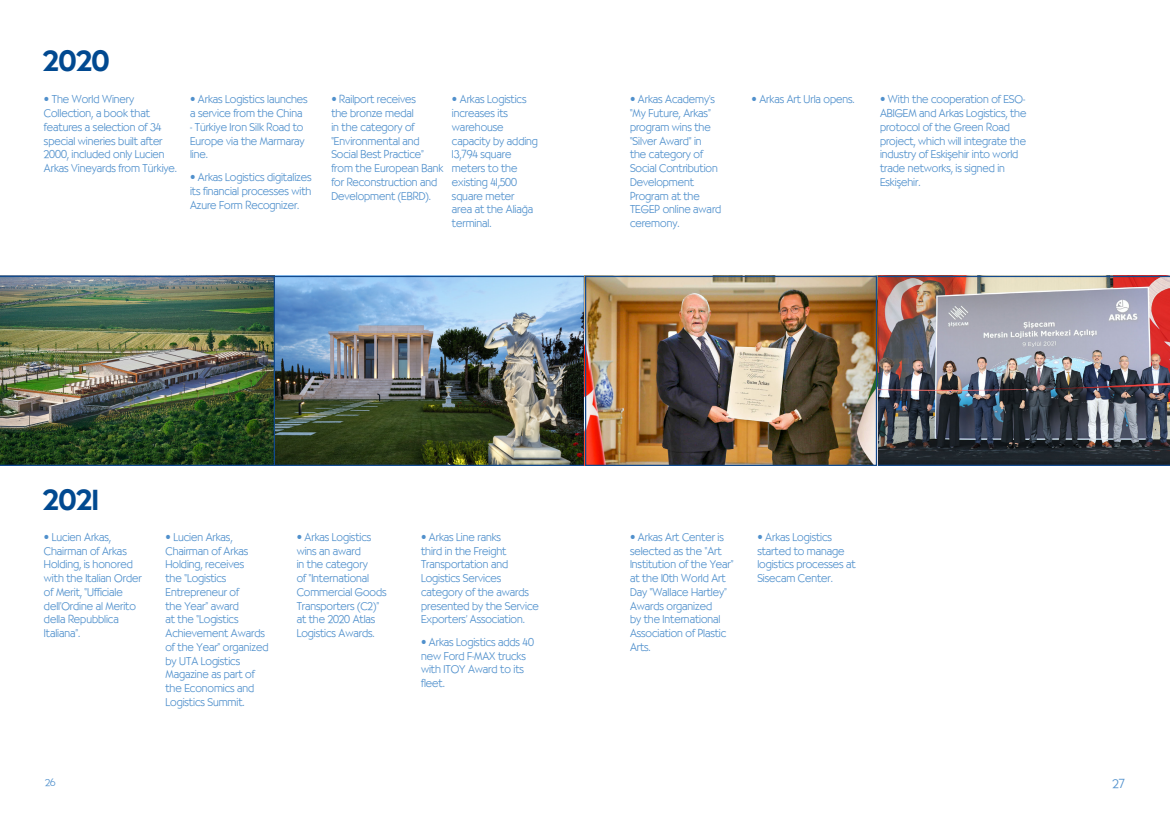
<style>
.page{position:relative;width:1170px;height:815px;background:#fff}
.page>*{position:absolute;margin:0;border:0;box-sizing:border-box;transform-origin:0 0}
.t1{font:500 28.75px "TR Bernhardt";color:#014990}
.t2{font:300 12.5px "TR Bernhardt";color:#5090cc}
.t3{font:300 11.25px/13.8px "TR Bernhardt";letter-spacing:-.005em;color:#5090cc;scale:.95 1}
.t4{font:300 10px "TR Bernhardt";color:#5090cc}
</style>
<div class="page">
<img style="left:877px;top:276px;width:292px;height:190px">
<img style="left:275px;top:278px;width:600px;height:186px">
<div style="left:273px;top:276px;width:312px;height:190px;border:1px solid #124a8e"></div>
<div style="left:585px;top:276px;width:292px;height:190px;border:1px solid #124a8e"></div>
<img style="left:0;top:276px;width:275px;height:190px">
<p class="t1" style="left:43px;top:44px;width:68px">2020</p>
<p class="t3" style="left:44px;top:93px;width:142px">• The World Winery<br>Collection, a book that features a selection of 34 special wineries built after<br>2000, included only Lucien<br>Arkas Vineyards from Türkiye.</p>
<p class="t3" style="left:630px;top:93px;width:98px">• Arkas Academy’s “My Future, Arkas” program wins the “Silver Award” in<br>the category of<br>Social Contribution<br>Development<br>Program at the<br>TEGEP online award ceremony.</p>
<p class="t3" style="left:190px;top:93px;width:125px">• Arkas Logistics launches a service from the China</p>
<p class="t3" style="left:190px;top:120px;width:122px;text-align:justify">- Türkiye Iron Silk Road to Europe via the Marmaray line.</p>
<p class="t3" style="left:190px;top:170px;width:129px;text-align:justify">• Arkas Logistics digitalizes its financial processes with Azure Form Recognizer.</p>
<p class="t3" style="left:452px;top:93px;width:92px">• Arkas Logistics increases its warehouse capacity by adding<br>13,794 square meters to the existing 41,500 square meter<br>area at the Aliağa terminal.</p>
<p class="t3" style="left:331px;top:93px;width:119px">• Railport receives<br>the bronze medal<br>in the category of “Environmental and<br>Social Best Practice” from the European Bank for Reconstruction and<br>Development (EBRD).</p>
<p class="t3" style="left:751px;top:93px;width:110px">• Arkas Art Urla opens.</p>
<p class="t3" style="left:879px;top:93px;width:156px">• With the cooperation of ESO-<br>ABIGEM and Arkas Logistics, the protocol of the Green Road project, which will integrate the industry of Eskişehir into world trade networks, is signed in<br>Eskişehir.</p>
<p class="t1" style="left:43px;top:484px;width:57px">2021</p>
<p class="t3" style="left:44px;top:530px;width:104px">• Lucien Arkas,<br>Chairman of Arkas<br>Holding, is honored with the Italian Order of Merit, “Ufficiale dell’Ordine al Merito della Repubblica<br>Italiana”.</p>
<p class="t3" style="left:165px;top:530px;width:110px">• Lucien Arkas,<br>Chairman of Arkas<br>Holding, receives<br>the “Logistics<br>Entrepreneur of<br>the Year” award<br>at the “Logistics<br>Achievement Awards of the Year” organized by UTA Logistics<br>Magazine as part of the Economics and<br>Logistics Summit.</p>
<p class="t3" style="left:757px;top:530px;width:105px">• Arkas Logistics started to manage logistics processes at<br>Sisecam Center.</p>
<p class="t3" style="left:296px;top:530px;width:96px">• Arkas Logistics wins an award<br>in the category<br>of “International<br>Commercial Goods<br>Transporters (C2)” at the 2020 Atlas<br>Logistics Awards.</p>
<p class="t3" style="left:421px;top:530px;width:125px">• Arkas Line ranks<br>third in the Freight<br>Transportation and<br>Logistics Services category of the awards presented by the Service<br>Exporters’ Association.</p>
<p class="t3" style="left:421px;top:635px;width:120px">• Arkas Logistics adds 40 new Ford F-MAX trucks with ITOY Award to its fleet.</p>
<p class="t3" style="left:630px;top:530px;width:110px">• Arkas Art Center is selected as the “Art<br>Institution of the Year” at the 10th World Art<br>Day “Wallace Hartley”<br>Awards organized<br>by the International<br>Association of Plastic<br>Arts.</p>
<p class="t4" style="left:45px;top:776px;width:12px">26</p>
<p class="t2" style="left:1112px;top:776px;width:14px">27</p>
</div>
